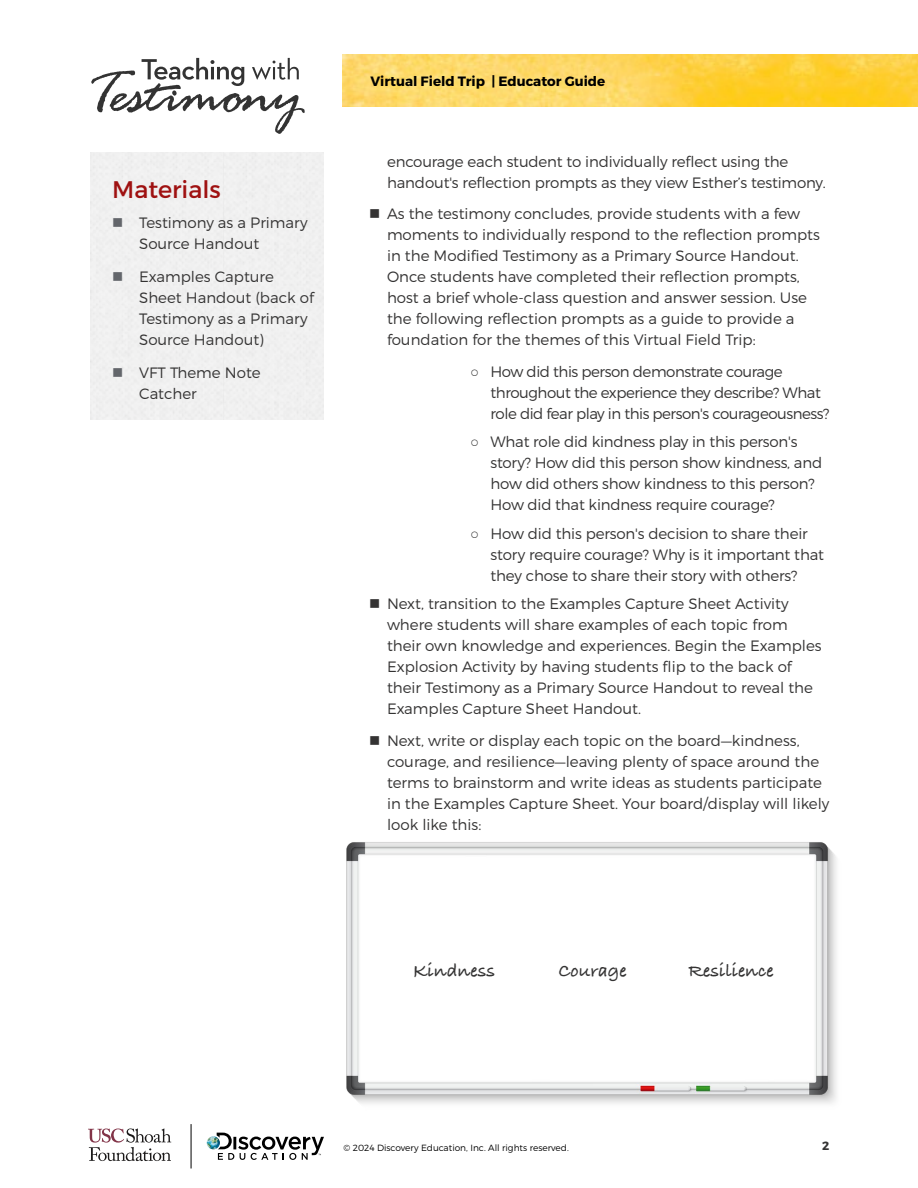
<style>
.page{position:relative;width:918px;height:1188px;background:#fff}
.page>*{position:absolute;margin:0;border:0;box-sizing:border-box;transform-origin:0 0}
.t1{font:24px "Montserrat";color:#9f1111}
.t2{font:700 19.2px "Bradley Hand ITCTT";color:#343333}
.t3{font:300 15px/21px "Montserrat";color:#343333}
.t4{font:300 15px/21px "Montserrat";letter-spacing:-.03em;color:#343333}
.t5{font:700 13.5px "Montserrat";color:#000}
.t6{font:700 12px "Montserrat";color:#343333}
.t7{font:300 9px "Montserrat";color:#000}
.s1{font-family:"Arial";font-weight:400}
</style>
<div class="page">
<img style="left:342px;top:54px;width:576px;height:52px">
<svg style="left:207px;top:1133px;width:117px;height:27px"></svg>
<svg style="left:88px;top:1128px;width:83px;height:33px"></svg>
<hr style="left:191px;top:1124px;width:1px;height:45px;background:#000">
<svg style="left:91px;top:58px;width:208px;height:55px"></svg>
<div style="left:90px;top:152px;width:134px;height:267px;background:#f0f0f0"></div>
<img style="left:346px;top:842px;width:491px;height:262px">
<h1 class="t1" style="left:112px;top:175px;width:110px">Materials</h1>
<p class="t3" style="left:139px;top:212px;width:170px">Testimony as a Primary<br>Source Handout</p>
<p class="t3" style="left:139px;top:266px;width:176px">Examples Capture<br>Sheet Handout (back of<br>Testimony as a Primary<br>Source Handout)</p>
<p class="t3" style="left:139px;top:362px;width:123px">VFT Theme Note<br>Catcher</p>
<p class="t5" style="left:370px;top:72px;width:236px">Virtual Field Trip | Educator Guide</p>
<p class="t3" style="left:387px;top:151px;width:440px">encourage each student to individually reflect using the handout's reflection prompts as they view Esther’s testimony.</p>
<p class="t3" style="left:387px;top:203px;width:434px">As the testimony concludes, provide students with a few moments to individually respond to the reflection prompts in the Modified Testimony as a Primary Source Handout.<br>Once students have completed their reflection prompts, host a brief whole-class question and answer session. Use the following reflection prompts as a guide to provide a foundation for the themes of this Virtual Field Trip:</p>
<p class="t4" style="left:490px;top:361px;width:341px;text-indent:-20px"><span class="s1">○</span> How did this person demonstrate courage throughout the experience they describe? What role did fear play in this person's courageousness?</p>
<p class="t3" style="left:490px;top:431px;width:333px;text-indent:-20px"><span class="s1">○</span> What role did kindness play in this person's story? How did this person show kindness, and how did others show kindness to this person?<br>How did that kindness require courage?</p>
<p class="t3" style="left:490px;top:523px;width:335px;text-indent:-20px"><span class="s1">○</span> How did this person's decision to share their story require courage? Why is it important that they chose to share their story with others?</p>
<p class="t3" style="left:387px;top:593px;width:436px">Next, transition to the Examples Capture Sheet Activity where students will share examples of each topic from their own knowledge and experiences. Begin the Examples Explosion Activity by having students flip to the back of their Testimony as a Primary Source Handout to reveal the Examples Capture Sheet Handout.</p>
<p class="t3" style="left:387px;top:730px;width:444px">Next, write or display each topic on the board—kindness, courage, and resilience—leaving plenty of space around the terms to brainstorm and write ideas as students participate in the Examples Capture Sheet. Your board/display will likely look like this:</p>
<p class="t2" style="left:413px;top:956px;width:84px">Kindness</p>
<p class="t2" style="left:558px;top:956px;width:70px">Courage</p>
<p class="t2" style="left:689px;top:956px;width:87px">Resilience</p>
<p class="t7" style="left:344px;top:1142px;width:227px">© 2024 Discovery Education, Inc. All rights reserved.</p>
<p class="t6" style="left:822px;top:1139px;width:9px">2</p>
</div>
